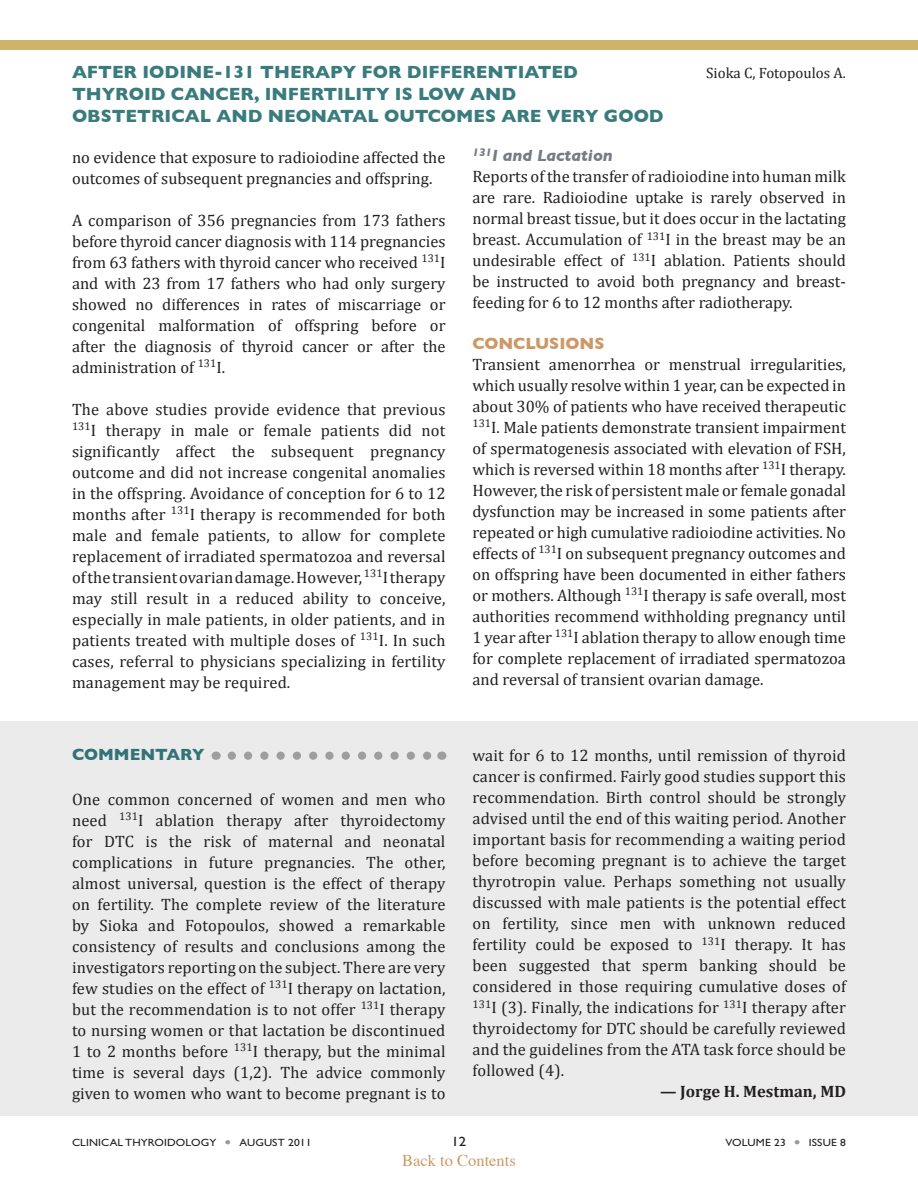
<style>
.page{position:relative;width:918px;height:1188px;background:#fff}
.page>*{position:absolute;margin:0;border:0;box-sizing:border-box;transform-origin:0 0}
.Topic_Header_page_2{font:700 18px/21.6px "Gill Sans";color:#3a7b7d}
.body_summary{font:16.5px/21px "Cambria";color:#231f20;text-align:justify}
.commentary_name{font:700 16.5px "Cambria";color:#231f20}
.Body_Head_3{font:italic 700 16.5px "Gill Sans";color:#777b82}
.t1{font:16.5px "Times";color:#c96}
.Body_Head_2{font:700 16.5px "Gill Sans";color:#c96}
.Commentary{font:700 16.5px "Gill Sans";color:#327378}
.Topic_Header_page_2-2{font:15px "Cambria";color:#231f20}
.t2{font:13.5px "Gill Sans Std";color:#231f20;scale:1.1 1}
.t3{font:10.5px "Gill Sans Std";letter-spacing:.01em;color:#231f20;scale:1.1 1}
.s1{color:#999}
</style>
<div class="page">
<div style="left:0;top:721px;width:918px;height:395px;background:#ebebeb"></div>
<div style="left:0;top:40px;width:918px;height:10px;background:#cdb469"></div>
<svg style="left:232px;top:752px;width:200px;height:8px"></svg>
<p class="Topic_Header_page_2" style="left:72px;top:61px;width:507px">AFTER IODINE-131 THERAPY FOR DIFFERENTIATED</p>
<p class="Topic_Header_page_2-2" style="left:706px;top:64px;width:141px">Sioka C, Fotopoulos A.</p>
<p class="Topic_Header_page_2" style="left:72px;top:83px;width:593px">THYROID CANCER, INFERTILITY IS LOW AND<br>OBSTETRICAL AND NEONATAL OUTCOMES ARE VERY GOOD</p>
<p class="body_summary" style="left:72px;top:147px;width:375px">no evidence that exposure to radioiodine affected the outcomes of subsequent pregnancies and offspring.</p>
<p class="body_summary" style="left:72px;top:210px;width:375px">A comparison of 356 pregnancies from 173 fathers before thyroid cancer diagnosis with 114 pregnancies from 63 fathers with thyroid cancer who received <sup>131</sup>I and with 23 from 17 fathers who had only surgery showed no differences in rates of miscarriage or congenital malformation of offspring before or after the diagnosis of thyroid cancer or after the administration of <sup>131</sup>I.</p>
<p class="body_summary" style="left:72px;top:399px;width:375px">The above studies provide evidence that previous <sup>131</sup>I therapy in male or female patients did not significantly affect the subsequent pregnancy outcome and did not increase congenital anomalies in the offspring. Avoidance of conception for 6 to 12 months after <sup>131</sup>I therapy is recommended for both male and female patients, to allow for complete replacement of irradiated spermatozoa and reversal of the transient ovarian damage. However, <sup>131</sup>I therapy may still result in a reduced ability to conceive, especially in male patients, in older patients, and in patients treated with multiple doses of <sup>131</sup>I. In such cases, referral to physicians specializing in fertility management may be required.</p>
<p class="Body_Head_3" style="left:472px;top:146px;width:142px"><sup>131</sup>I and Lactation</p>
<p class="body_summary" style="left:472px;top:166px;width:375px">Reports of the transfer of radioiodine into human milk are rare. Radioiodine uptake is rarely observed in normal breast tissue, but it does occur in the lactating breast. Accumulation of <sup>131</sup>I in the breast may be an undesirable effect of <sup>131</sup>I ablation. Patients should be instructed to avoid both pregnancy and breast&shy;feeding for 6 to 12 months after radiotherapy.</p>
<p class="Body_Head_2" style="left:472px;top:334px;width:133px">CONCLUSIONS</p>
<p class="body_summary" style="left:472px;top:354px;width:375px">Transient amenorrhea or menstrual irregularities, which usually resolve within 1 year, can be expected in about 30% of patients who have received therapeutic <sup>131</sup>I. Male patients demonstrate transient impairment of spermatogenesis associated with elevation of FSH, which is reversed within 18 months after <sup>131</sup>I therapy.<br>However, the risk of persistent male or female gonadal dysfunction may be increased in some patients after repeated or high cumulative radioiodine activities. No effects of <sup>131</sup>I on subsequent pregnancy outcomes and on offspring have been documented in either fathers or mothers. Although <sup>131</sup>I therapy is safe overall, most authorities recommend withholding pregnancy until 1 year after <sup>131</sup>I ablation therapy to allow enough time for complete replacement of irradiated spermatozoa and reversal of transient ovarian damage.</p>
<p class="Commentary" style="left:72px;top:745px;width:134px">COMMENTARY</p>
<p class="body_summary" style="left:72px;top:789px;width:375px">One common concerned of women and men who need <sup>131</sup>I ablation therapy after thyroidectomy for DTC is the risk of maternal and neonatal complications in future pregnancies. The other, almost universal, question is the effect of therapy on fertility. The complete review of the literature by Sioka and Fotopoulos, showed a remarkable consistency of results and conclusions among the investigators reporting on the subject. There are very few studies on the effect of <sup>131</sup>I therapy on lactation, but the recommendation is to not offer <sup>131</sup>I therapy to nursing women or that lactation be discontinued 1 to 2 months before <sup>131</sup>I therapy, but the minimal time is several days (1,2). The advice commonly given to women who want to become pregnant is to</p>
<p class="body_summary" style="left:472px;top:745px;width:375px">wait for 6 to 12 months, until remission of thyroid cancer is confirmed. Fairly good studies support this recommendation. Birth control should be strongly advised until the end of this waiting period. Another important basis for recommending a waiting period before becoming pregnant is to achieve the target thyrotropin value. Perhaps something not usually discussed with male patients is the potential effect on fertility, since men with unknown reduced fertility could be exposed to <sup>131</sup>I therapy. It has been suggested that sperm banking should be considered in those requiring cumulative doses of <sup>131</sup>I (3). Finally, the indications for <sup>131</sup>I therapy after thyroidectomy for DTC should be carefully reviewed and the guidelines from the ATA task force should be followed (4).</p>
<p class="commentary_name" style="left:660px;top:1082px;width:187px">— Jorge H. Mestman, MD</p>
<p class="t3" style="left:72px;top:1137px;width:219px">CLINICAL THYROIDOLOGY <span class="s1">●</span> AUGUST 2011</p>
<p class="t2" style="left:451px;top:1134px;width:15px">12</p>
<p class="t3" style="left:726px;top:1137px;width:111px">VOLUME 23 <span class="s1">●</span> ISSUE 8</p>
<p class="t1" style="left:402px;top:1145px;width:115px">Back to Contents</p>
</div>
